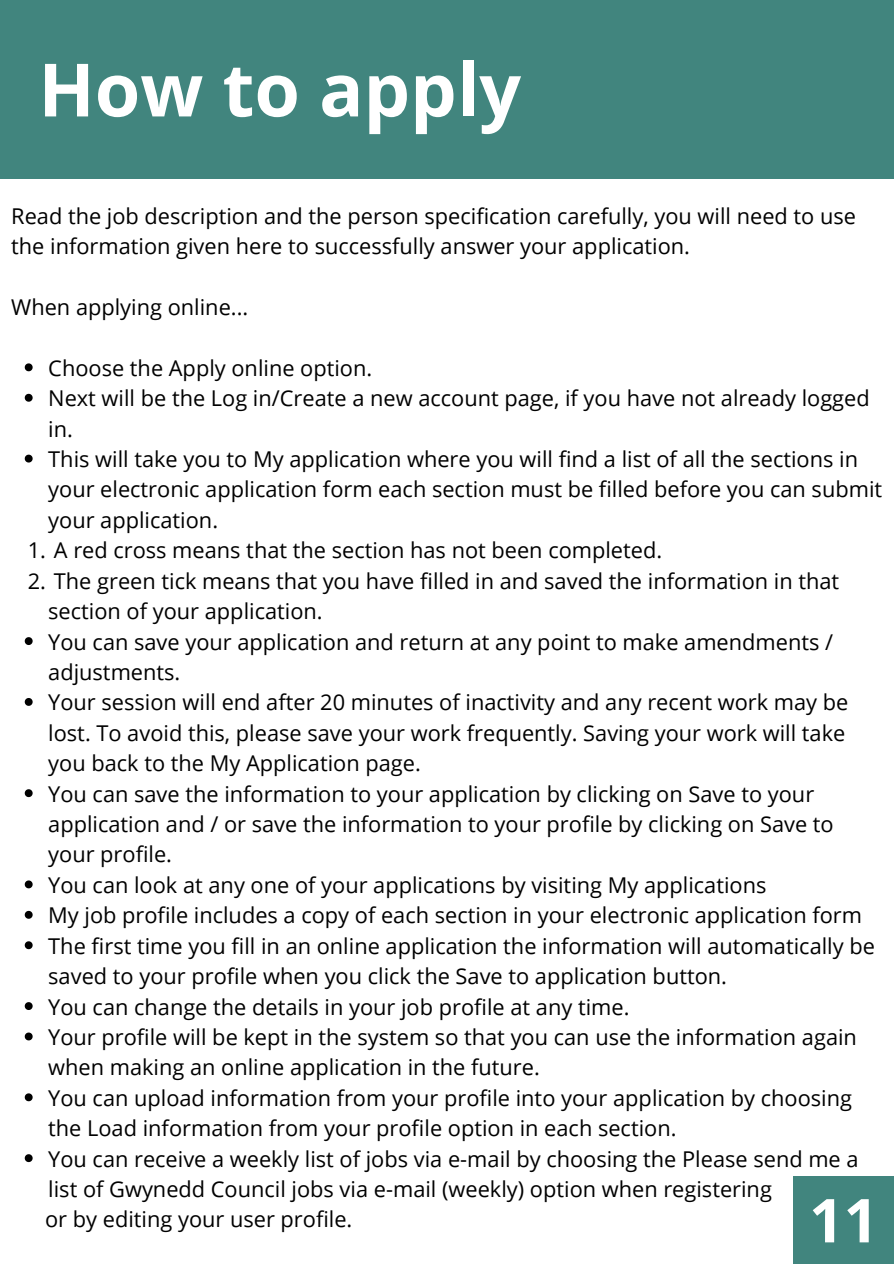
<style>
.page{position:relative;width:894px;height:1264px;background:#fff}
.page>*{position:absolute;margin:0;border:0;box-sizing:border-box;transform-origin:0 0}
.t1{font:700 73.5px "Open Sans";color:#fff}
.t2{font:700 60.45px "Open Sans";color:#fff}
.t3{font:21.75px/30.5px "Open Sans";color:#000}
</style>
<div class="page">
<div style="left:792px;top:1175px;width:101px;height:88px;background:#41857e"></div>
<svg style="left:25px;top:363px;width:8px;height:8px"></svg>
<svg style="left:25px;top:394px;width:8px;height:8px"></svg>
<svg style="left:25px;top:454px;width:8px;height:8px"></svg>
<svg style="left:25px;top:637px;width:8px;height:8px"></svg>
<svg style="left:25px;top:698px;width:8px;height:8px"></svg>
<svg style="left:25px;top:789px;width:8px;height:8px"></svg>
<svg style="left:25px;top:880px;width:8px;height:8px"></svg>
<svg style="left:25px;top:910px;width:8px;height:8px"></svg>
<svg style="left:25px;top:941px;width:8px;height:8px"></svg>
<svg style="left:25px;top:1002px;width:8px;height:8px"></svg>
<svg style="left:25px;top:1032px;width:8px;height:8px"></svg>
<svg style="left:25px;top:1093px;width:8px;height:8px"></svg>
<svg style="left:25px;top:1154px;width:8px;height:8px"></svg>
<div style="left:0;top:0;width:893px;height:179px;background:#41857e"></div>
<h1 class="t1" style="left:38px;top:38px;width:484px">How to apply</h1>
<p class="t3" style="left:11px;top:200px;width:846px">Read the job description and the person specification carefully, you will need to use the information given here to successfully answer your application.</p>
<p class="t3" style="left:11px;top:291px;width:238px">When applying online...</p>
<p class="t3" style="left:48px;top:352px;width:835px">Choose the Apply online option.<br>Next will be the Log in/Create a new account page, if you have not already logged in.<br>This will take you to My application where you will find a list of all the sections in your electronic application form each section must be filled before you can submit your application.</p>
<p class="t3" style="left:28px;top:534px;width:635px">1. A red cross means that the section has not been completed.</p>
<p class="t3" style="left:48px;top:565px;width:828px;text-indent:-20px">2. The green tick means that you have filled in and saved the information in that section of your application.<br>You can save your application and return at any point to make amendments / adjustments.<br>Your session will end after 20 minutes of inactivity and any recent work may be lost. To avoid this, please save your work frequently. Saving your work will take you back to the My Application page.<br>You can save the information to your application by clicking on Save to your application and / or save the information to your profile by clicking on Save to your profile.<br>You can look at any one of your applications by visiting My applications<br>My job profile includes a copy of each section in your electronic application form The first time you fill in an online application the information will automatically be saved to your profile when you click the Save to application button.<br>You can change the details in your job profile at any time.<br>Your profile will be kept in the system so that you can use the information again when making an online application in the future.<br>You can upload information from your profile into your application by choosing the Load information from your profile option in each section.<br>You can receive a weekly list of jobs via e-mail by choosing the Please send me a list of Gwynedd Council jobs via e-mail (weekly) option when registering</p>
<h2 class="t2" style="left:808px;top:1177px;width:71px">11</h2>
<p class="t3" style="left:45px;top:1203px;width:309px">or by editing your user profile.</p>
</div>
